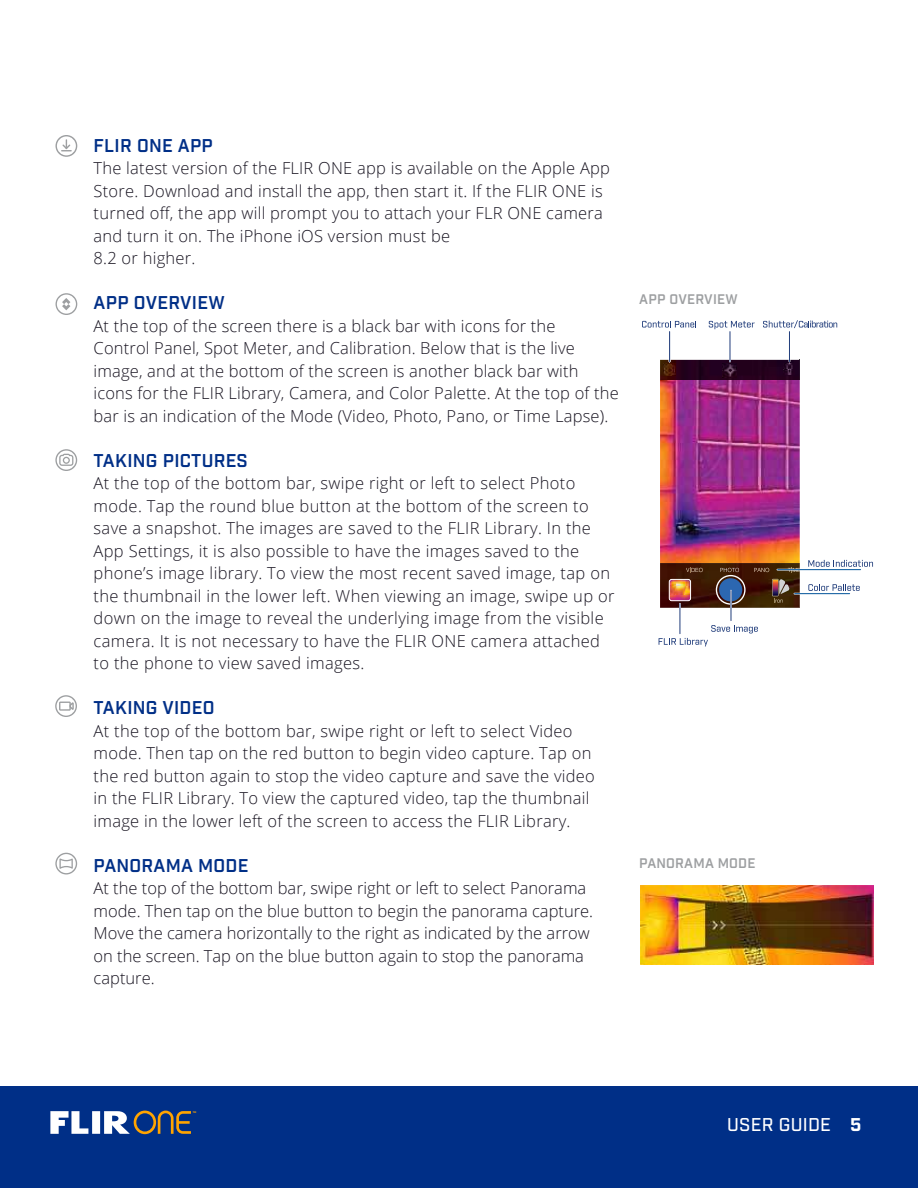
<style>
.page{position:relative;width:918px;height:1188px;background:#fff}
.page>*{position:absolute;margin:0;border:0;box-sizing:border-box;transform-origin:0 0}
.t1{font:600 18px "Industry";letter-spacing:.015em;color:#002f87}
.t2{font:500 18px "Industry";letter-spacing:.015em;color:#fff}
.t3{font:300 16.5px/22.5px "Open Sans";letter-spacing:.015em;color:#181421}
.t4{font:600 13.5px "Industry";letter-spacing:.015em;color:#9d9fa1}
.t5{font:700 2.55px "Myriad Pro";color:#ffa400}
.s1{font-weight:700}
</style>
<div class="page">
<div style="left:0;top:1086px;width:918px;height:102px;background:#002f87"></div>
<svg style="left:50px;top:1111px;width:141px;height:23px"></svg>
<svg style="left:55px;top:135px;width:22px;height:22px"></svg>
<svg style="left:56px;top:293px;width:21px;height:22px"></svg>
<svg style="left:55px;top:449px;width:22px;height:22px"></svg>
<svg style="left:55px;top:695px;width:22px;height:22px"></svg>
<svg style="left:55px;top:853px;width:22px;height:21px"></svg>
<img style="left:640px;top:886px;width:234px;height:78px">
<img style="left:660px;top:380px;width:140px;height:180px">
<img style="left:660px;top:360px;width:124px;height:20px">
<svg style="left:664px;top:364px;width:12px;height:12px"></svg>
<svg style="left:784px;top:360px;width:16px;height:20px"></svg>
<img style="left:723px;top:363px;width:14px;height:14px">
<svg style="left:642px;top:321px;width:54px;height:7px"></svg>
<img style="left:660px;top:560px;width:213px;height:48px">
<svg style="left:709px;top:321px;width:46px;height:8px"></svg>
<hr style="left:729px;top:332px;width:2px;height:30px;background:#fff">
<hr style="left:730px;top:332px;width:1px;height:30px;background:#213d7b">
<svg style="left:763px;top:320px;width:74px;height:8px"></svg>
<hr style="left:789px;top:332px;width:1px;height:30px;background:#213d7b">
<hr style="left:730px;top:591px;width:2px;height:29px;background:#fff">
<hr style="left:731px;top:591px;width:1px;height:30px;background:#213d7b">
<svg style="left:659px;top:625px;width:99px;height:21px"></svg>
<hr style="left:679px;top:604px;width:2px;height:29px;background:#fff">
<hr style="left:679px;top:604px;width:1px;height:30px;background:#213d7b">
<hr style="left:669px;top:332px;width:2px;height:30px;background:#fff">
<hr style="left:669px;top:332px;width:1px;height:30px;background:#213d7b">
<p class="t1" style="left:94px;top:138px;width:121px">FLIR ONE APP</p>
<p class="t3" style="left:94px;top:158px;width:518px">The latest version of the FLIR ONE app is available on the Apple App Store. Download and install the app, then start it. If the FLIR ONE is turned o昀昀, the app will prompt you to attach your FLR ONE camera and turn it on. The iPhone iOS version must be<br>8.2 or higher.</p>
<p class="t1" style="left:94px;top:296px;width:133px">APP OVERVIEW</p>
<p class="t3" style="left:94px;top:316px;width:527px">At the top of the screen there is a black bar with icons for the<br>Control Panel, Spot Meter, and Calibration. Below that is the live image, and at the bottom of the screen is another black bar with icons for the FLIR Library, Camera, and Color Palette. At the top of the bar is an indication of the Mode (Video, Photo, Pano, or Time Lapse).</p>
<p class="t1" style="left:94px;top:453px;width:156px">TAKING PICTURES</p>
<p class="t3" style="left:94px;top:473px;width:522px">At the top of the bottom bar, swipe right or left to select Photo mode. Tap the round blue button at the bottom of the screen to save a snapshot. The images are saved to the FLIR Library. In the App Settings, it is also possible to have the images saved to the phone’s image library. To view the most recent saved image, tap on the thumbnail in the lower left. When viewing an image, swipe up or down on the image to reveal the underlying image from the visible camera. It is not necessary to have the FLIR ONE camera attached to the phone to view saved images.</p>
<p class="t1" style="left:94px;top:701px;width:122px">TAKING VIDEO</p>
<p class="t3" style="left:94px;top:721px;width:503px">At the top of the bottom bar, swipe right or left to select Video mode. Then tap on the red button to begin video capture. Tap on the red button again to stop the video capture and save the video in the FLIR Library. To view the captured video, tap the thumbnail image in the lower left of the screen to access the FLIR Library.</p>
<p class="t1" style="left:94px;top:858px;width:156px">PANORAMA MODE</p>
<p class="t3" style="left:94px;top:878px;width:501px">At the top of the bottom bar, swipe right or left to select Panorama mode. Then tap on the blue button to begin the panorama capture.<br>Move the camera horizontally to the right as indicated by the arrow on the screen. Tap on the blue button again to stop the panorama capture.</p>
<p class="t4" style="left:639px;top:293px;width:100px">APP OVERVIEW</p>
<p class="t4" style="left:639px;top:858px;width:118px">PANORAMA MODE</p>
<p class="t5" style="left:193px;top:1111px;width:5px">TM</p>
<p class="t2" style="left:727px;top:1114px;width:136px">USER GUIDE <span class="s1">5</span></p>
</div>
